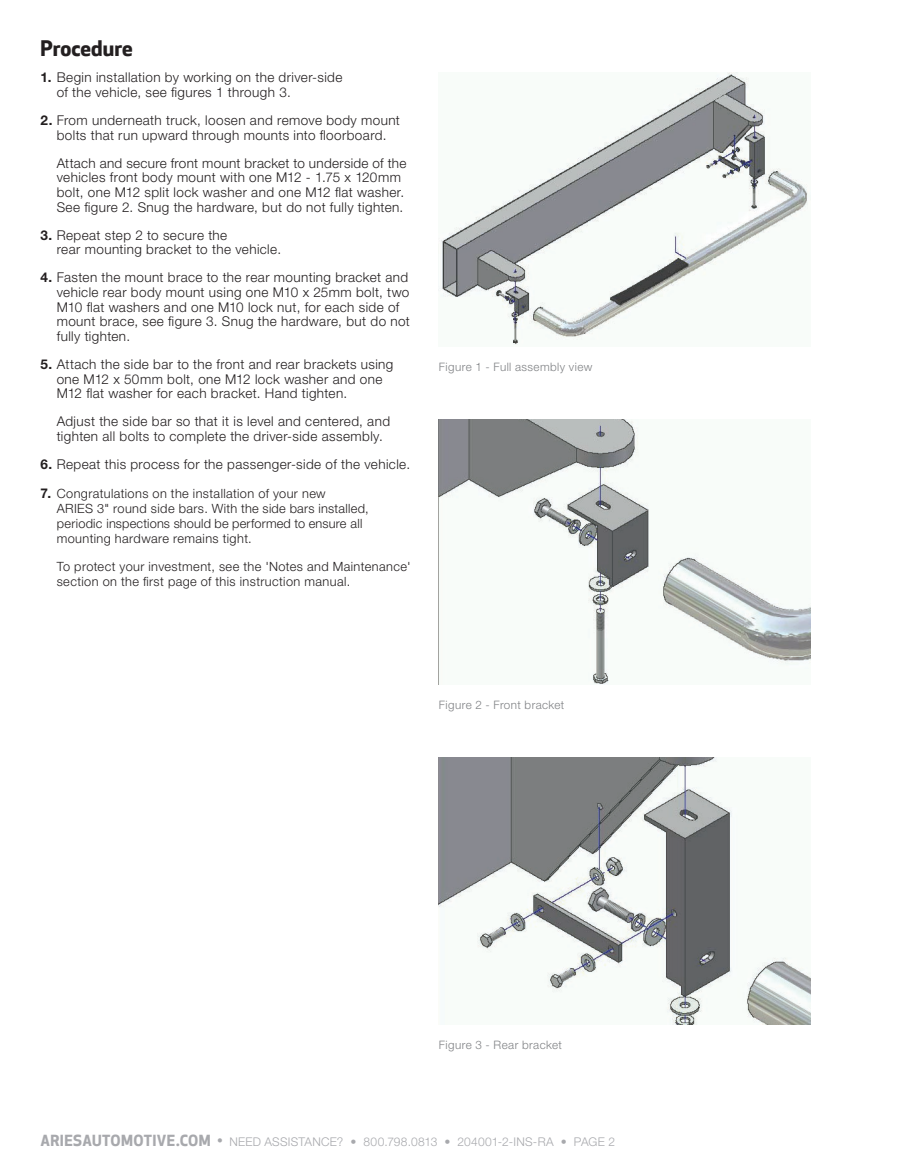
<style>
.page{position:relative;width:905px;height:1175px;background:#fff}
.page>*{position:absolute;margin:0;border:0;box-sizing:border-box;transform-origin:0 0}
.t1{font:700 21px "Apex New";color:#231f20}
.t2{font:300 13.5px/14.5px "Helvetica Neue LT Std";letter-spacing:.03em;color:#231f20}
.t3{font:300 12.75px/15px "Helvetica Neue LT Std";letter-spacing:.03em;color:#231f20}
.t4{font:300 12px "Helvetica Neue LT Std";letter-spacing:.02em;color:#a8a9ad}
.t5{font:300 11.7px "Helvetica Neue LT Std";letter-spacing:.035em;color:#808285}
.s1{font-weight:700}
.s2{font-weight:700;font-size:13.5px}
.s3{font-family:"Apex New";font-weight:700;font-size:15px}
.s4{font-family:"Apex New";font-weight:500;font-size:15px}
</style>
<div class="page">
<img style="left:439px;top:72px;width:371px;height:273px">
<img style="left:439px;top:420px;width:371px;height:264px">
<img style="left:439px;top:757px;width:371px;height:267px">
<h1 class="t1" style="left:40px;top:36px;width:94px">Procedure</h1>
<p class="t2" style="left:57px;top:70px;width:287px;text-indent:-16px"><span class="s1">1.</span> Begin installation by working on the driver-side of the vehicle, see figures 1 through 3.</p>
<p class="t2" style="left:41px;top:112px;width:361px;text-align:center"><span class="s1">2.</span> From underneath truck, loosen and remove body mount bolts that run upward through mounts into floorboard.</p>
<p class="t2" style="left:57px;top:155px;width:351px">Attach and secure front mount bracket to underside of the vehicles front body mount with one M12 - 1.75 x 120mm bolt, one M12 split lock washer and one M12 flat washer.<br>See figure 2. Snug the hardware, but do not fully tighten.</p>
<p class="t2" style="left:57px;top:227px;width:226px;text-indent:-16px"><span class="s1">3.</span> Repeat step 2 to secure the<br>rear mounting bracket to the vehicle.</p>
<p class="t2" style="left:57px;top:270px;width:354px;text-indent:-16px"><span class="s1">4.</span> Fasten the mount brace to the rear mounting bracket and vehicle rear body mount using one M10 x 25mm bolt, two M10 flat washers and one M10 lock nut, for each side of mount brace, see figure 3. Snug the hardware, but do not fully tighten.</p>
<p class="t2" style="left:57px;top:357px;width:338px;text-indent:-16px"><span class="s1">5.</span> Attach the side bar to the front and rear brackets using one M12 x 50mm bolt, one M12 lock washer and one<br>M12 flat washer for each bracket. Hand tighten.</p>
<p class="t2" style="left:57px;top:414px;width:335px">Adjust the side bar so that it is level and centered, and tighten all bolts to complete the driver-side assembly.</p>
<p class="t2" style="left:40px;top:457px;width:371px"><span class="s1">6.</span> Repeat this process for the passenger-side of the vehicle.</p>
<p class="t3" style="left:57px;top:485px;width:313px;text-indent:-16px"><span class="s2">7.</span> Congratulations on the installation of your new<br>ARIES 3" round side bars. With the side bars installed, periodic inspections should be performed to ensure all mounting hardware remains tight.</p>
<p class="t3" style="left:57px;top:559px;width:355px">To protect your investment, see the 'Notes and Maintenance' section on the first page of this instruction manual.</p>
<p class="t5" style="left:439px;top:360px;width:155px">Figure 1 - Full assembly view</p>
<p class="t5" style="left:439px;top:697px;width:127px">Figure 2 - Front bracket</p>
<p class="t5" style="left:439px;top:1038px;width:124px">Figure 3 - Rear bracket</p>
<p class="t4" style="left:40px;top:1134px;width:576px"><span class="s3">ARIESAUTOMOTIVE.COM</span> <span class="s4">•</span> NEED ASSISTANCE? • 800.798.0813 • 204001-2-INS-RA • PAGE 2</p>
</div>
